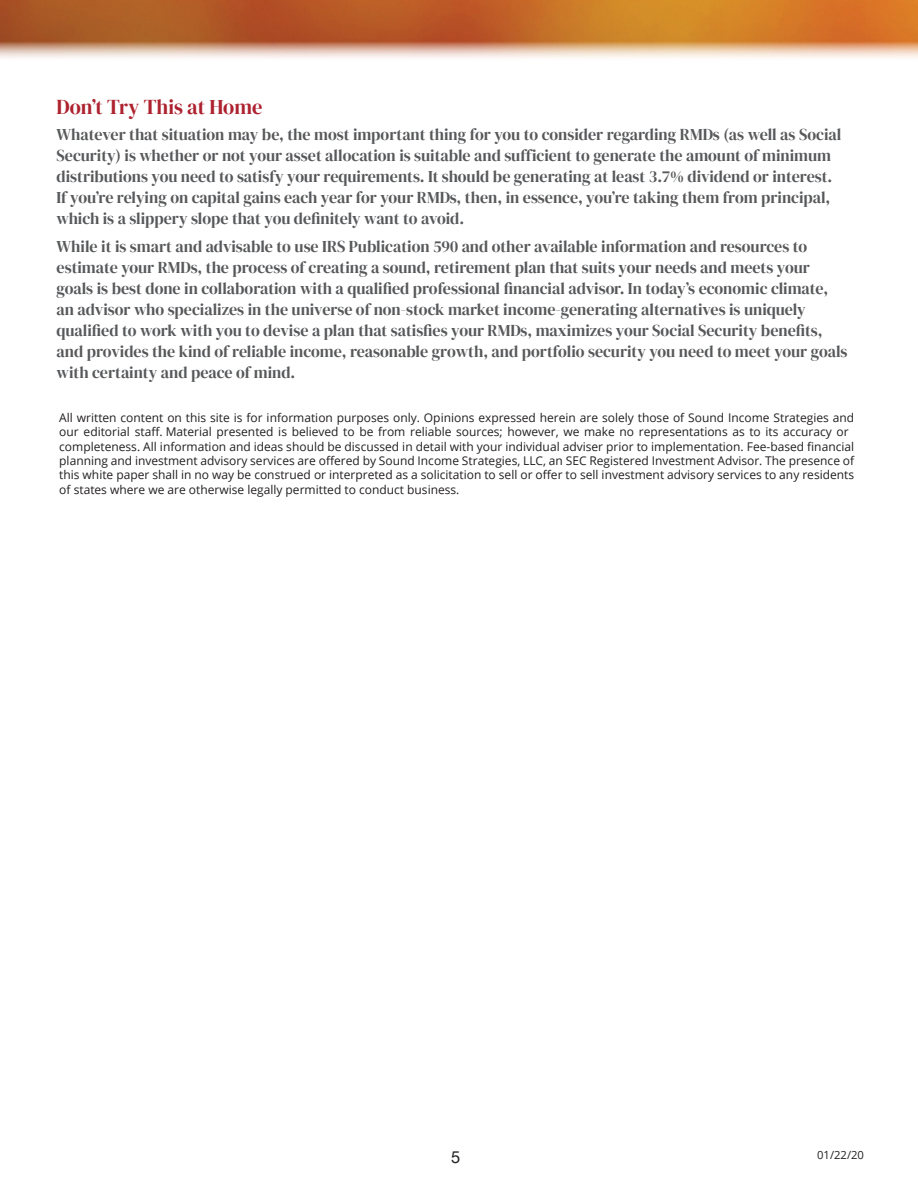
<style>
.page{position:relative;width:918px;height:1188px;background:#fff}
.page>*{position:absolute;margin:0;border:0;box-sizing:border-box;transform-origin:0 0}
.t1{font:21px "DM Serif Display";color:#ad222f}
.t2{font:16.5px/21px "DM Serif Display";color:#57585a}
.t3{font:16.5px "Helvetica Neue";color:#221f1f}
.t4{font:12px/14.4px "Open Sans";color:#221f1f}
.t5{font:11.25px "Open Sans";color:#221f1f}
</style>
<div class="page">
<img style="left:0;top:0;width:918px;height:58px">
<p class="t1" style="left:57px;top:97px;width:207px">Don’t Try This at Home</p>
<p class="t2" style="left:57px;top:125px;width:786px">Whatever that situation may be, the most important thing for you to consider regarding RMDs (as well as Social Security) is whether or not your asset allocation is suitable and sufficient to generate the amount of minimum distributions you need to satisfy your requirements. It should be generating at least 3.7% dividend or interest.<br>If you’re relying on capital gains each year for your RMDs, then, in essence, you’re taking them from principal, which is a slippery slope that you definitely want to avoid.</p>
<p class="t2" style="left:57px;top:236px;width:792px">While it is smart and advisable to use IRS Publication 590 and other available information and resources to estimate your RMDs, the process of creating a sound, retirement plan that suits your needs and meets your goals is best done in collaboration with a qualified professional financial advisor. In today’s economic climate, an advisor who specializes in the universe of non-stock market income-generating alternatives is uniquely qualified to work with you to devise a plan that satisfies your RMDs, maximizes your Social Security benefits, and provides the kind of reliable income, reasonable growth, and portfolio security you need to meet your goals with certainty and peace of mind.</p>
<p class="t4" style="left:59px;top:411px;width:796px">All written content on this site is for information purposes only. Opinions expressed herein are solely those of Sound Income Strategies and our editorial staff. Material presented is believed to be from reliable sources; however, we make no representations as to its accuracy or completeness. All information and ideas should be discussed in detail with your individual adviser prior to implementation. Fee-based financial planning and investment advisory services are offered by Sound Income Strategies, LLC, an SEC Registered Investment Advisor. The presence of this white paper shall in no way be construed or interpreted as a solicitation to sell or offer to sell investment advisory services to any residents of states where we are otherwise legally permitted to conduct business.</p>
<p class="t3" style="left:451px;top:1148px;width:11px">5</p>
<p class="t5" style="left:817px;top:1150px;width:48px">01/22/20</p>
</div>
